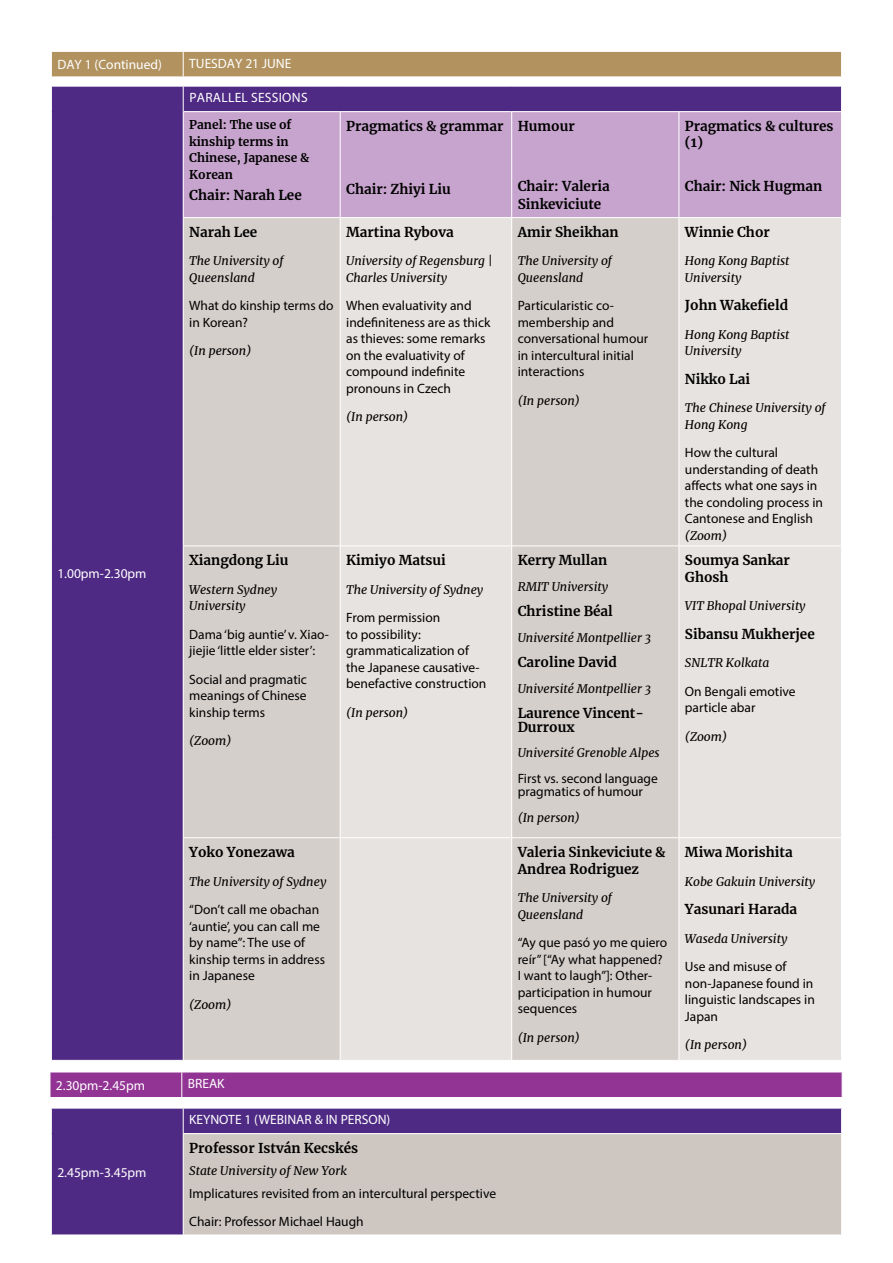
<style>
.page{position:relative;width:893px;height:1263px;background:#fff}
.page>*{position:absolute;margin:0;border:0;box-sizing:border-box;transform-origin:0 0}
.t1{font:13.5px/16.5px "Myriad Pro";color:#000}
.t2{font:700 13.5px/16.5px "Merriweather";color:#000}
.t3{font:13.5px "Myriad Pro";color:#fff}
.t4{font:13.5px "Myriad Pro";letter-spacing:.02em;color:#fff}
.t5{font:italic 12px/16.5px "Merriweather";color:#000}
.t6{font:700 12px/16.5px "Merriweather";color:#000}
</style>
<div class="page">
<svg style="left:51px;top:51px;width:791px;height:26px;background:#b6996a"></svg>
<div style="left:52px;top:87px;width:789px;height:973px;background:#4f2a84"></div>
<div style="left:184px;top:112px;width:657px;height:105px;background:#c7a4cd"></div>
<div style="left:184px;top:218px;width:156px;height:842px;background:#d5cfcb"></div>
<svg style="left:341px;top:218px;width:500px;height:842px;background:#e1dcd9"></svg>
<svg style="left:51px;top:86px;width:1px;height:26px"></svg>
<svg style="left:183px;top:86px;width:1px;height:26px"></svg>
<svg style="left:841px;top:86px;width:1px;height:26px"></svg>
<hr style="left:183px;top:112px;width:1px;height:105px;background:#fff">
<hr style="left:340px;top:112px;width:1px;height:105px;background:#fff">
<hr style="left:511px;top:112px;width:1px;height:105px;background:#fff">
<hr style="left:679px;top:112px;width:1px;height:105px;background:#fff">
<hr style="left:183px;top:217px;width:157px;height:1px;background:#fff">
<hr style="left:183px;top:218px;width:1px;height:327px;background:#fff">
<hr style="left:340px;top:217px;width:172px;height:1px;background:#fff">
<hr style="left:340px;top:218px;width:1px;height:327px;background:#fff">
<hr style="left:512px;top:217px;width:167px;height:1px;background:#fff">
<hr style="left:511px;top:218px;width:1px;height:327px;background:#fff">
<hr style="left:679px;top:217px;width:163px;height:1px;background:#fff">
<hr style="left:679px;top:218px;width:1px;height:327px;background:#fff">
<hr style="left:183px;top:545px;width:157px;height:1px;background:#fff">
<hr style="left:183px;top:546px;width:1px;height:291px;background:#fff">
<hr style="left:340px;top:545px;width:172px;height:1px;background:#fff">
<hr style="left:340px;top:546px;width:1px;height:291px;background:#fff">
<hr style="left:512px;top:545px;width:167px;height:1px;background:#fff">
<hr style="left:511px;top:546px;width:1px;height:291px;background:#fff">
<hr style="left:679px;top:545px;width:163px;height:1px;background:#fff">
<hr style="left:679px;top:546px;width:1px;height:291px;background:#fff">
<hr style="left:183px;top:837px;width:157px;height:1px;background:#fff">
<hr style="left:183px;top:838px;width:1px;height:222px;background:#fff">
<hr style="left:340px;top:837px;width:172px;height:1px;background:#fff">
<hr style="left:340px;top:838px;width:1px;height:222px;background:#fff">
<hr style="left:512px;top:837px;width:167px;height:1px;background:#fff">
<hr style="left:511px;top:838px;width:1px;height:222px;background:#fff">
<hr style="left:679px;top:837px;width:163px;height:1px;background:#fff">
<hr style="left:679px;top:838px;width:1px;height:222px;background:#fff">
<hr style="left:184px;top:111px;width:156px;height:1px;background:#fff">
<hr style="left:340px;top:111px;width:172px;height:1px;background:#fff">
<hr style="left:512px;top:111px;width:167px;height:1px;background:#fff">
<hr style="left:679px;top:111px;width:162px;height:1px;background:#fff">
<div style="left:50px;top:1072px;width:793px;height:25px;background:#913493"></div>
<div style="left:51px;top:1108px;width:132px;height:127px;background:#4f2a84"></div>
<div style="left:183px;top:1108px;width:659px;height:26px;background:#4f2a84"></div>
<div style="left:183px;top:1134px;width:659px;height:101px;background:#cdc6c1"></div>
<hr style="left:51px;top:1108px;width:132px;height:1px;background:#fff">
<svg style="left:51px;top:1108px;width:1px;height:26px"></svg>
<hr style="left:183px;top:1108px;width:659px;height:1px;background:#fff">
<svg style="left:183px;top:1108px;width:1px;height:25px"></svg>
<svg style="left:841px;top:1108px;width:1px;height:25px"></svg>
<hr style="left:51px;top:1134px;width:1px;height:100px;background:#fff">
<hr style="left:183px;top:1133px;width:659px;height:1px;background:#fff">
<hr style="left:183px;top:1134px;width:1px;height:100px;background:#fff">
<hr style="left:841px;top:1134px;width:1px;height:100px;background:#fff">
<hr style="left:51px;top:1234px;width:132px;height:1px;background:#fff">
<hr style="left:183px;top:1234px;width:659px;height:1px;background:#fff">
<p class="t3" style="left:57px;top:56px;width:106px">DAY 1 (Continued)</p>
<p class="t3" style="left:189px;top:55px;width:104px">TUESDAY 21 JUNE</p>
<p class="t4" style="left:189px;top:89px;width:120px">PARALLEL SESSIONS</p>
<p class="t6" style="left:189px;top:116px;width:122px">Panel: The use of kinship terms in<br>Chinese, Japanese &amp;<br>Korean</p>
<p class="t2" style="left:189px;top:186px;width:114px">Chair: Narah Lee</p>
<p class="t2" style="left:189px;top:223px;width:70px">Narah Lee</p>
<p class="t5" style="left:189px;top:252px;width:96px">The University of<br>Queensland</p>
<p class="t1" style="left:189px;top:297px;width:146px">What do kinship terms do in Korean?</p>
<p class="t5" style="left:189px;top:342px;width:64px">(In person)</p>
<p class="t2" style="left:346px;top:117px;width:159px">Pragmatics &amp; grammar</p>
<p class="t2" style="left:346px;top:180px;width:106px">Chair: Zhiyi Liu</p>
<p class="t2" style="left:346px;top:223px;width:109px">Martina Rybova</p>
<p class="t5" style="left:346px;top:252px;width:148px">University of Regensburg |<br>Charles University</p>
<p class="t1" style="left:346px;top:297px;width:146px">When evaluativity and indefiniteness are as thick as thieves: some remarks on the evaluativity of compound indefinite pronouns in Czech</p>
<p class="t5" style="left:346px;top:408px;width:64px">(In person)</p>
<p class="t2" style="left:518px;top:117px;width:59px">Humour</p>
<p class="t2" style="left:518px;top:177px;width:94px;line-height:18px">Chair: Valeria<br>Sinkeviciute</p>
<p class="t2" style="left:518px;top:223px;width:103px">Amir Sheikhan</p>
<p class="t5" style="left:518px;top:252px;width:96px">The University of<br>Queensland</p>
<p class="t1" style="left:518px;top:297px;width:132px">Particularistic co&shy;membership and conversational humour in intercultural initial interactions</p>
<p class="t5" style="left:518px;top:392px;width:64px">(In person)</p>
<p class="t3" style="left:57px;top:565px;width:91px">1.00pm-2.30pm</p>
<p class="t2" style="left:189px;top:552px;width:101px">Xiangdong Liu</p>
<p class="t5" style="left:189px;top:581px;width:89px">Western Sydney<br>University</p>
<p class="t1" style="left:189px;top:626px;width:141px">Dama ‘big auntie’ v. Xiao&shy;jiejie ‘little elder sister’:</p>
<p class="t1" style="left:189px;top:671px;width:119px;text-align:justify">Social and pragmatic meanings of Chinese kinship terms</p>
<p class="t5" style="left:189px;top:732px;width:44px">(Zoom)</p>
<p class="t2" style="left:346px;top:552px;width:101px">Kimiyo Matsui</p>
<p class="t5" style="left:346px;top:581px;width:139px">The University of Sydney</p>
<p class="t1" style="left:346px;top:609px;width:142px">From permission<br>to possibility: grammaticalization of the Japanese causative&shy;benefactive construction</p>
<p class="t5" style="left:346px;top:704px;width:64px">(In person)</p>
<p class="t2" style="left:189px;top:843px;width:107px">Yoko Yonezawa</p>
<p class="t5" style="left:189px;top:873px;width:139px">The University of Sydney</p>
<p class="t1" style="left:189px;top:901px;width:137px">“Don’t call me obachan ‘auntie’, you can call me by name”: The use of kinship terms in address in Japanese</p>
<p class="t5" style="left:189px;top:996px;width:44px">(Zoom)</p>
<p class="t3" style="left:56px;top:1077px;width:91px">2.30pm-2.45pm</p>
<p class="t3" style="left:188px;top:1075px;width:38px">BREAK</p>
<p class="t3" style="left:57px;top:1164px;width:91px">2.45pm-3.45pm</p>
<p class="t3" style="left:189px;top:1111px;width:203px">KEYNOTE 1 (WEBINAR &amp; IN PERSON)</p>
<p class="t2" style="left:189px;top:1139px;width:171px">Professor István Kecskés</p>
<p class="t5" style="left:189px;top:1162px;width:159px">State University of New York</p>
<p class="t1" style="left:189px;top:1179px;width:308px;line-height:28.5px">Implicatures revisited from an intercultural perspective<br>Chair: Professor Michael Haugh</p>
<p class="t2" style="left:518px;top:552px;width:91px">Kerry Mullan</p>
<p class="t5" style="left:518px;top:578px;width:92px">RMIT University</p>
<p class="t2" style="left:518px;top:603px;width:97px">Christine Béal</p>
<p class="t5" style="left:518px;top:629px;width:135px">Université Montpellier 3</p>
<p class="t2" style="left:518px;top:654px;width:101px">Caroline David</p>
<p class="t5" style="left:518px;top:680px;width:135px">Université Montpellier 3</p>
<p class="t2" style="left:518px;top:706px;width:128px;line-height:13.5px">Laurence Vincent-<br>Durroux</p>
<p class="t5" style="left:518px;top:744px;width:144px">Université Grenoble Alpes</p>
<p class="t1" style="left:518px;top:771px;width:142px;line-height:13.5px">First vs. second language pragmatics of humour</p>
<p class="t5" style="left:518px;top:809px;width:64px">(In person)</p>
<p class="t2" style="left:518px;top:843px;width:149px">Valeria Sinkeviciute &amp;<br>Andrea Rodriguez</p>
<p class="t5" style="left:518px;top:889px;width:96px">The University of<br>Queensland</p>
<p class="t1" style="left:518px;top:934px;width:151px">“Ay que pasó yo me quiero reír” [“Ay what happened?<br>I want to laugh”]: Other&shy;participation in humour sequences</p>
<p class="t5" style="left:518px;top:1029px;width:64px">(In person)</p>
<p class="t2" style="left:685px;top:117px;width:150px">Pragmatics &amp; cultures (1)</p>
<p class="t2" style="left:685px;top:177px;width:139px">Chair: Nick Hugman</p>
<p class="t2" style="left:685px;top:223px;width:86px">Winnie Chor</p>
<p class="t5" style="left:685px;top:252px;width:106px">Hong Kong Baptist<br>University</p>
<p class="t2" style="left:685px;top:297px;width:105px">John Wakefield</p>
<p class="t5" style="left:685px;top:326px;width:106px">Hong Kong Baptist<br>University</p>
<p class="t2" style="left:685px;top:370px;width:67px">Nikko Lai</p>
<p class="t5" style="left:685px;top:399px;width:142px">The Chinese University of<br>Hong Kong</p>
<p class="t1" style="left:685px;top:444px;width:140px">How the cultural understanding of death affects what one says in the condoling process in<br>Cantonese and English</p>
<p class="t5" style="left:685px;top:527px;width:44px">(Zoom)</p>
<p class="t2" style="left:685px;top:552px;width:106px">Soumya Sankar<br>Ghosh</p>
<p class="t5" style="left:685px;top:597px;width:122px">VIT Bhopal University</p>
<p class="t2" style="left:685px;top:625px;width:131px">Sibansu Mukherjee</p>
<p class="t5" style="left:685px;top:654px;width:86px">SNLTR Kolkata</p>
<p class="t1" style="left:685px;top:683px;width:112px">On Bengali emotive particle abar</p>
<p class="t5" style="left:685px;top:728px;width:44px">(Zoom)</p>
<p class="t2" style="left:685px;top:843px;width:109px">Miwa Morishita</p>
<p class="t5" style="left:685px;top:873px;width:132px">Kobe Gakuin University</p>
<p class="t2" style="left:685px;top:900px;width:114px">Yasunari Harada</p>
<p class="t5" style="left:685px;top:930px;width:104px">Waseda University</p>
<p class="t1" style="left:685px;top:958px;width:131px">Use and misuse of non-Japanese found in linguistic landscapes in<br>Japan</p>
<p class="t5" style="left:685px;top:1036px;width:64px">(In person)</p>
</div>
